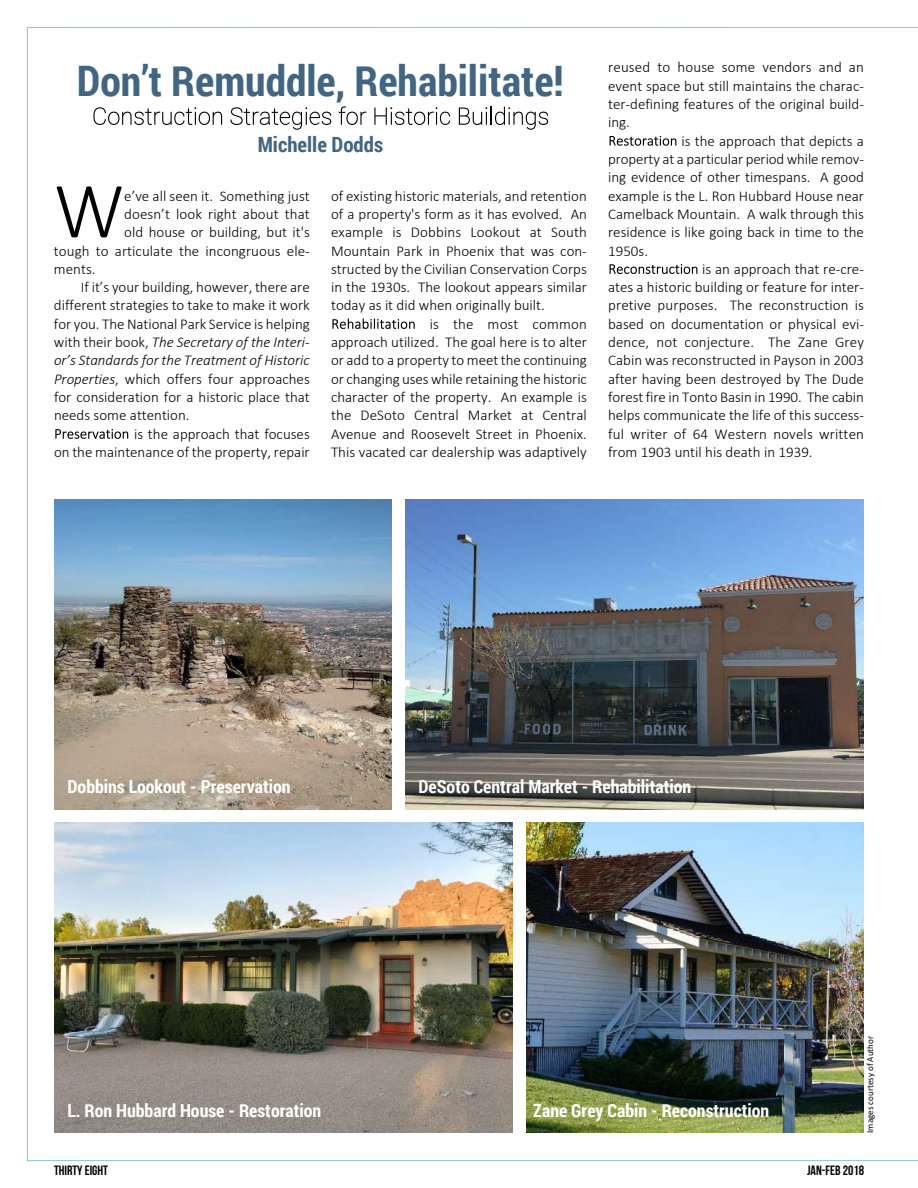
<style>
.page{position:relative;width:918px;height:1188px;background:#fff}
.page>*{position:absolute;margin:0;border:0;box-sizing:border-box;transform-origin:0 0}
.t1{font:300 79.95px "Calibri";color:#000}
.t2{font:700 42px "Roboto Condensed";color:#426581}
.t3{font:700 21px "Roboto Condensed";color:#426581}
.t4{font:700 18px "Roboto Condensed";color:#fff}
.t5{font:300 15px "Calibri";color:#000}
.t6{font:italic 300 15px "Calibri";color:#000}
.t7{font:13.5px "Bebas Neue";color:#000}
.t8{font:9px "Calibri";color:#000}
.s1{font-style:normal}
.s2{font-style:italic}
</style>
<div class="page">
<img style="left:27px;top:27px;width:891px;height:1134px">
<h2 class="t2" style="left:77px;top:52px;width:489px">Don’t Remuddle, Rehabilitate!</h2>
<h3 class="t3" style="left:258px;top:130px;width:127px">Michelle Dodds</h3>
<h1 class="t1" style="left:54px;top:177px;width:72px">W</h1>
<p class="t5" style="left:124px;top:189px;width:187px">e’ve all seen it. Something just</p>
<p class="t5" style="left:124px;top:208px;width:187px">doesn’t look right about that</p>
<p class="t5" style="left:124px;top:226px;width:187px">old house or building, but it's</p>
<p class="t5" style="left:54px;top:244px;width:257px">tough to articulate the incongruous ele-</p>
<p class="t5" style="left:54px;top:263px;width:43px">ments.</p>
<p class="t5" style="left:81px;top:281px;width:230px">If it’s your building, however, there are</p>
<p class="t5" style="left:54px;top:299px;width:257px">different strategies to take to make it work</p>
<p class="t5" style="left:54px;top:318px;width:257px">for you. The National Park Service is helping</p>
<p class="t6" style="left:54px;top:336px;width:257px"><span class="s1">with their book,</span> The Secretary of the Interi-</p>
<p class="t6" style="left:54px;top:354px;width:257px">or’s Standards for the Treatment of Historic</p>
<p class="t5" style="left:54px;top:373px;width:257px"><span class="s2">Properties</span>, which offers four approaches</p>
<p class="t5" style="left:54px;top:391px;width:257px">for consideration for a historic place that</p>
<p class="t5" style="left:54px;top:409px;width:137px">needs some attention.</p>
<p class="t5" style="left:134px;top:427px;width:177px">is the approach that focuses</p>
<p class="t5" style="left:54px;top:446px;width:257px">on the maintenance of the property, repair</p>
<p class="t5" style="left:331px;top:189px;width:257px">of existing historic materials, and retention</p>
<p class="t5" style="left:331px;top:208px;width:257px">of a property's form as it has evolved. An</p>
<p class="t5" style="left:331px;top:226px;width:257px">example is Dobbins Lookout at South</p>
<p class="t5" style="left:331px;top:244px;width:257px">Mountain Park in Phoenix that was con-</p>
<p class="t5" style="left:331px;top:263px;width:257px">structed by the Civilian Conservation Corps</p>
<p class="t5" style="left:331px;top:281px;width:257px">in the 1930s. The lookout appears similar</p>
<p class="t5" style="left:331px;top:299px;width:215px">today as it did when originally built.</p>
<p class="t5" style="left:430px;top:318px;width:159px">is the most common</p>
<p class="t5" style="left:331px;top:336px;width:257px">approach utilized. The goal here is to alter</p>
<p class="t5" style="left:331px;top:354px;width:257px">or add to a property to meet the continuing</p>
<p class="t5" style="left:331px;top:373px;width:257px">or changing uses while retaining the historic</p>
<p class="t5" style="left:331px;top:391px;width:257px">character of the property. An example is</p>
<p class="t5" style="left:331px;top:409px;width:257px">the DeSoto Central Market at Central</p>
<p class="t5" style="left:331px;top:427px;width:257px">Avenue and Roosevelt Street in Phoenix.</p>
<p class="t5" style="left:331px;top:446px;width:257px">This vacated car dealership was adaptively</p>
<p class="t5" style="left:608px;top:61px;width:257px">reused to house some vendors and an</p>
<p class="t5" style="left:608px;top:79px;width:257px">event space but still maintains the charac-</p>
<p class="t5" style="left:608px;top:98px;width:257px">ter-defining features of the original build-</p>
<p class="t5" style="left:608px;top:116px;width:23px">ing.</p>
<p class="t5" style="left:682px;top:134px;width:184px">is the approach that depicts a</p>
<p class="t5" style="left:608px;top:153px;width:257px">property at a particular period while remov-</p>
<p class="t5" style="left:608px;top:171px;width:257px">ing evidence of other timespans. A good</p>
<p class="t5" style="left:608px;top:189px;width:257px">example is the L. Ron Hubbard House near</p>
<p class="t5" style="left:608px;top:208px;width:257px">Camelback Mountain. A walk through this</p>
<p class="t5" style="left:608px;top:226px;width:257px">residence is like going back in time to the</p>
<p class="t5" style="left:608px;top:244px;width:41px">1950s.</p>
<p class="t5" style="left:702px;top:263px;width:163px">is an approach that re-cre-</p>
<p class="t5" style="left:608px;top:281px;width:257px">ates a historic building or feature for inter-</p>
<p class="t5" style="left:608px;top:299px;width:257px">pretive purposes. The reconstruction is</p>
<p class="t5" style="left:608px;top:318px;width:257px">based on documentation or physical evi-</p>
<p class="t5" style="left:608px;top:336px;width:257px">dence, not conjecture. The Zane Grey</p>
<p class="t5" style="left:608px;top:354px;width:257px">Cabin was reconstructed in Payson in 2003</p>
<p class="t5" style="left:608px;top:373px;width:257px">after having been destroyed by The Dude</p>
<p class="t5" style="left:608px;top:391px;width:257px">forest fire in Tonto Basin in 1990. The cabin</p>
<p class="t5" style="left:608px;top:409px;width:257px">helps communicate the life of this success-</p>
<p class="t5" style="left:608px;top:427px;width:257px">ful writer of 64 Western novels written</p>
<p class="t5" style="left:608px;top:446px;width:206px">from 1903 until his death in 1939.</p>
<p class="t4" style="left:68px;top:774px;width:225px">Dobbins Lookout - Preservation</p>
<p class="t4" style="left:418px;top:774px;width:274px">DeSoto Central Market - Rehabilitation</p>
<p class="t4" style="left:68px;top:1098px;width:255px">L. Ron Hubbard House - Restoration</p>
<p class="t4" style="left:533px;top:1098px;width:238px">Zane Grey Cabin - Reconstruction</p>
<p class="t8" style="left:866px;top:1133px;width:98px;rotate:-90deg">Images courtesy of Author</p>
<p class="t7" style="left:54px;top:1164px;width:56px">THIRTY EIGHT</p>
<p class="t7" style="left:807px;top:1164px;width:58px">JAN-FEB 2018</p>
</div>
